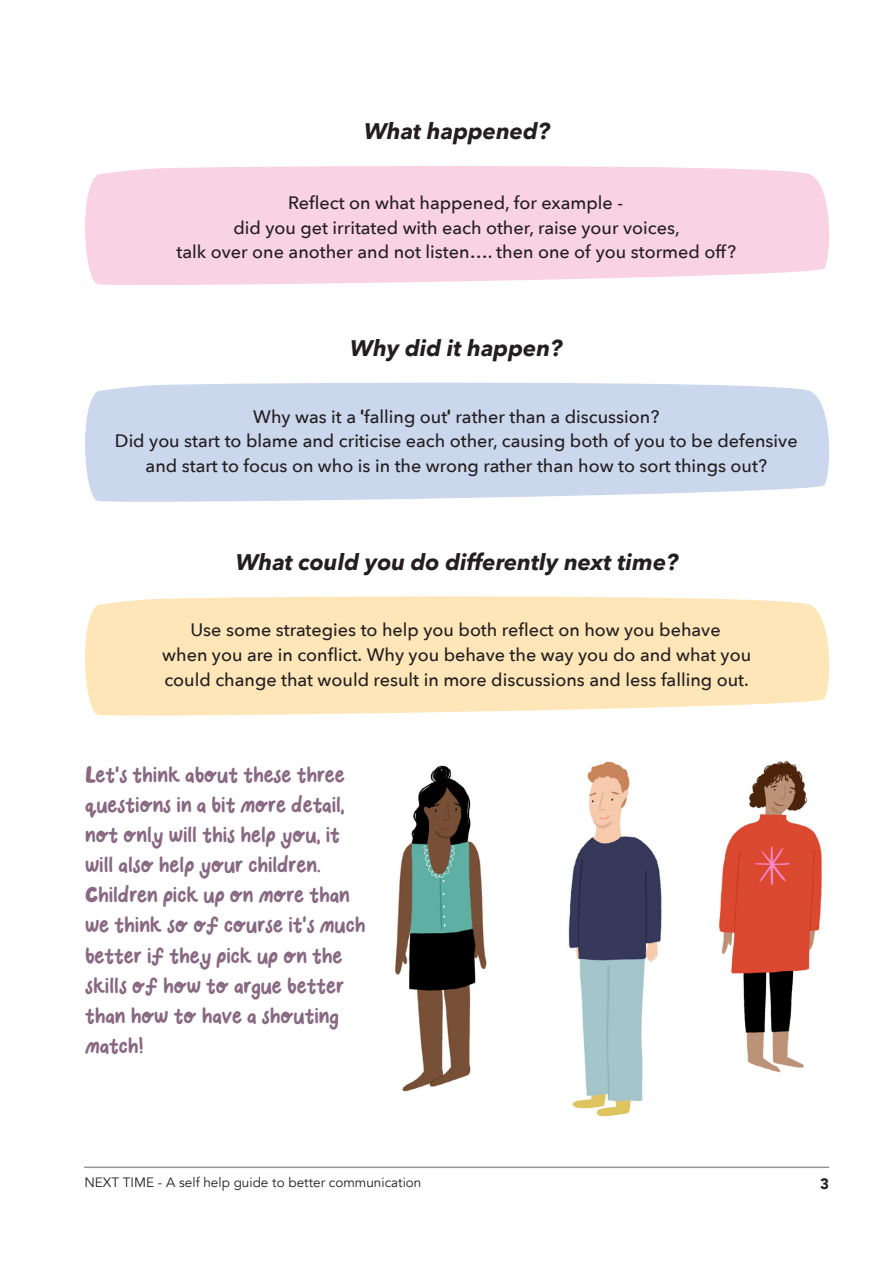
<style>
.page{position:relative;width:893px;height:1263px;background:#fff}
.page>*{position:absolute;margin:0;border:0;box-sizing:border-box;transform-origin:0 0}
.Main_text{font:italic 700 22.5px "Avenir Next";color:#231f20}
.Sub_Sub_Header_Itali{font:italic 700 22.5px "Avenir Next";color:#231f20}
.Main_text-2{font:21px/30.2px "Lolly";color:#886883}
.Main_text-3{font:500 18px/24.8px "Avenir Next";color:#231f20;text-align:center}
.t1{font:900 15px "Avenir";color:#231f20}
.t2{font:13.5px "Avenir";color:#231f20}
.s1{font-family:"Lolly";font-weight:400}
</style>
<div class="page">
<hr style="left:84px;top:1166px;width:745px;height:2px;background:#939598">
<img style="left:395px;top:761px;width:427px;height:356px">
<div style="left:85px;top:166px;width:744px;height:119px;background:#f9d3e3"></div>
<svg style="left:85px;top:382px;width:745px;height:120px;background:#ced9ee"></svg>
<svg style="left:85px;top:596px;width:745px;height:120px;background:#fee7bd"></svg>
<p class="Sub_Sub_Header_Itali" style="left:364px;top:112px;width:188px">What happened?</p>
<p class="Main_text-3" style="left:177px;top:190px;width:561px">Reflect on what happened, for example -<br>did you get irritated with each other, raise your voices,<br>talk over one another and not listen…. then one of you stormed off?</p>
<p class="Main_text" style="left:350px;top:329px;width:214px">Why did it happen?</p>
<p class="Main_text-3" style="left:115px;top:403px;width:684px">Why was it a <span class="s1">'</span>falling out<span class="s1">'</span> rather than a discussion?<br>Did you start to blame and criticise each other, causing both of you to be defensive and start to focus on who is in the wrong rather than how to sort things out?</p>
<p class="Main_text" style="left:236px;top:543px;width:444px">What could you do differently next time?</p>
<p class="Main_text-3" style="left:162px;top:617px;width:590px">Use some strategies to help you both reflect on how you behave<br>when you are in conflict. Why you behave the way you do and what you could change that would result in more discussions and less falling out.</p>
<p class="Main_text-2" style="left:85px;top:761px;width:282px">Let's think about these three questions in a bit more detail, not only will this help you, it will also help your children.<br>Children pick up on more than we think so of course it's much better if they pick up on the skills of how to argue better than how to have a shouting match!</p>
<p class="t2" style="left:84px;top:1174px;width:339px">NEXT TIME - A self help guide to better communication</p>
<p class="t1" style="left:820px;top:1170px;width:10px">3</p>
</div>
